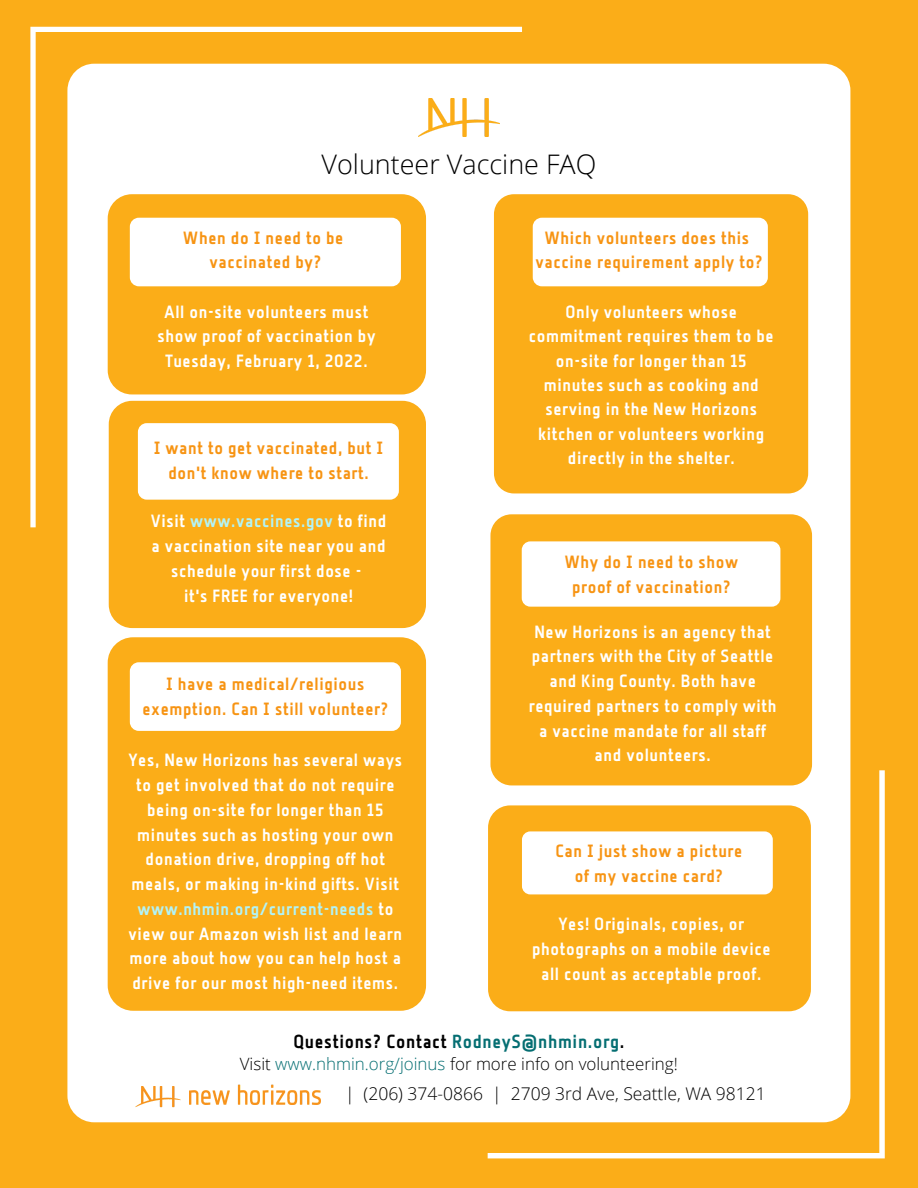
<style>
.page{position:relative;width:918px;height:1188px;background:#fbad18}
.page>*{position:absolute;margin:0;border:0;box-sizing:border-box;transform-origin:0 0}
.t1{font:300 27px "Open Sans";color:#000}
.t2{font:18.9px "Florin Sans BD";color:#000}
.t3{font:17.7px/24.8px "Florin Sans BD";color:#fff;text-align:center}
.t4{font:17.7px/24.8px "Florin Sans BD";color:#f79413;text-align:center}
.t5{font:300 17.55px "Open Sans";color:#000}
.t6{font:300 16.95px "Open Sans";color:#000}
.s1{color:#b2f3f6}
.s2{color:#056e72}
</style>
<div class="page">
<svg style="left:30px;top:27px;width:492px;height:500px"></svg>
<svg style="left:488px;top:770px;width:397px;height:388px"></svg>
<div style="left:67px;top:64px;width:783px;height:1058px;background:#fff;border-radius:27px"></div>
<img style="left:419px;top:99px;width:81px;height:38px">
<img style="left:190px;top:1084px;width:130px;height:20px">
<img style="left:135px;top:1087px;width:46px;height:21px">
<div style="left:494px;top:194px;width:314px;height:299px;background:#fbad18;border-radius:20px"></div>
<div style="left:533px;top:218px;width:235px;height:68px;background:#fff;border-radius:9px"></div>
<div style="left:490px;top:514px;width:322px;height:271px;background:#fbad18;border-radius:21px"></div>
<div style="left:522px;top:541px;width:258px;height:66px;background:#fff;border-radius:9px"></div>
<div style="left:109px;top:401px;width:317px;height:227px;background:#fbad18;border-radius:23px"></div>
<div style="left:138px;top:423px;width:261px;height:77px;background:#fff;border-radius:9px"></div>
<div style="left:108px;top:637px;width:318px;height:374px;background:#fbad18;border-radius:25px"></div>
<div style="left:130px;top:662px;width:271px;height:69px;background:#fff;border-radius:9px"></div>
<div style="left:488px;top:805px;width:323px;height:206px;background:#fbad18;border-radius:22px"></div>
<div style="left:522px;top:831px;width:251px;height:63px;background:#fff;border-radius:8px"></div>
<div style="left:108px;top:194px;width:318px;height:200px;background:#fbad18;border-radius:24px"></div>
<div style="left:130px;top:218px;width:271px;height:68px;background:#fff;border-radius:9px"></div>
<p class="t1" style="left:322px;top:145px;width:276px">Volunteer Vaccine FAQ</p>
<p class="t4" style="left:183px;top:227px;width:163px">When do I need to be</p>
<p class="t4" style="left:209px;top:252px;width:114px">vaccinated by?</p>
<p class="t3" style="left:157px;top:301px;width:220px">All on-site volunteers must show proof of vaccination by<br>Tuesday, February 1, 2022.</p>
<p class="t4" style="left:153px;top:437px;width:232px">I want to get vaccinated, but I don't know where to start.</p>
<p class="t3" style="left:150px;top:510px;width:238px">Visit <span class="s1">www.vaccines.gov</span> to find a vaccination site near you and schedule your first dose -</p>
<p class="t3" style="left:184px;top:585px;width:171px">it's FREE for everyone!</p>
<p class="t4" style="left:142px;top:674px;width:248px">I have a medical/religious exemption. Can I still volunteer?</p>
<p class="t3" style="left:128px;top:750px;width:276px">Yes, New Horizons has several ways to get involved that do not require being on-site for longer than 15 minutes such as hosting your own donation drive, dropping off hot meals, or making in-kind gifts. Visit <span class="s1">www.nhmin.org/current-needs</span> to view our Amazon wish list and learn more about how you can help host a drive for our most high-need items.</p>
<p class="t4" style="left:544px;top:227px;width:207px">Which volunteers does this</p>
<p class="t4" style="left:535px;top:252px;width:229px">vaccine requirement apply to?</p>
<p class="t3" style="left:528px;top:301px;width:247px">Only volunteers whose commitment requires them to be on-site for longer than 15 minutes such as cooking and serving in the New Horizons kitchen or volunteers working directly in the shelter.</p>
<p class="t4" style="left:564px;top:551px;width:176px">Why do I need to show proof of vaccination?</p>
<p class="t3" style="left:528px;top:621px;width:250px">New Horizons is an agency that partners with the City of Seattle and King County. Both have required partners to comply with a vaccine mandate for all staff and volunteers.</p>
<p class="t4" style="left:555px;top:841px;width:189px">Can I just show a picture of my vaccine card?</p>
<p class="t3" style="left:532px;top:913px;width:241px">Yes! Originals, copies, or photographs on a mobile device all count as acceptable proof.</p>
<p class="t2" style="left:293px;top:1034px;width:333px">Questions? Contact <span class="s2">RodneyS@nhmin.org</span>.</p>
<p class="t6" style="left:240px;top:1052px;width:439px">Visit <span class="s2">www.nhmin.org/joinus</span> for more info on volunteering!</p>
<p class="t5" style="left:345px;top:1082px;width:422px">| (206) 374-0866 | 2709 3rd Ave, Seattle, WA 98121</p>
</div>
